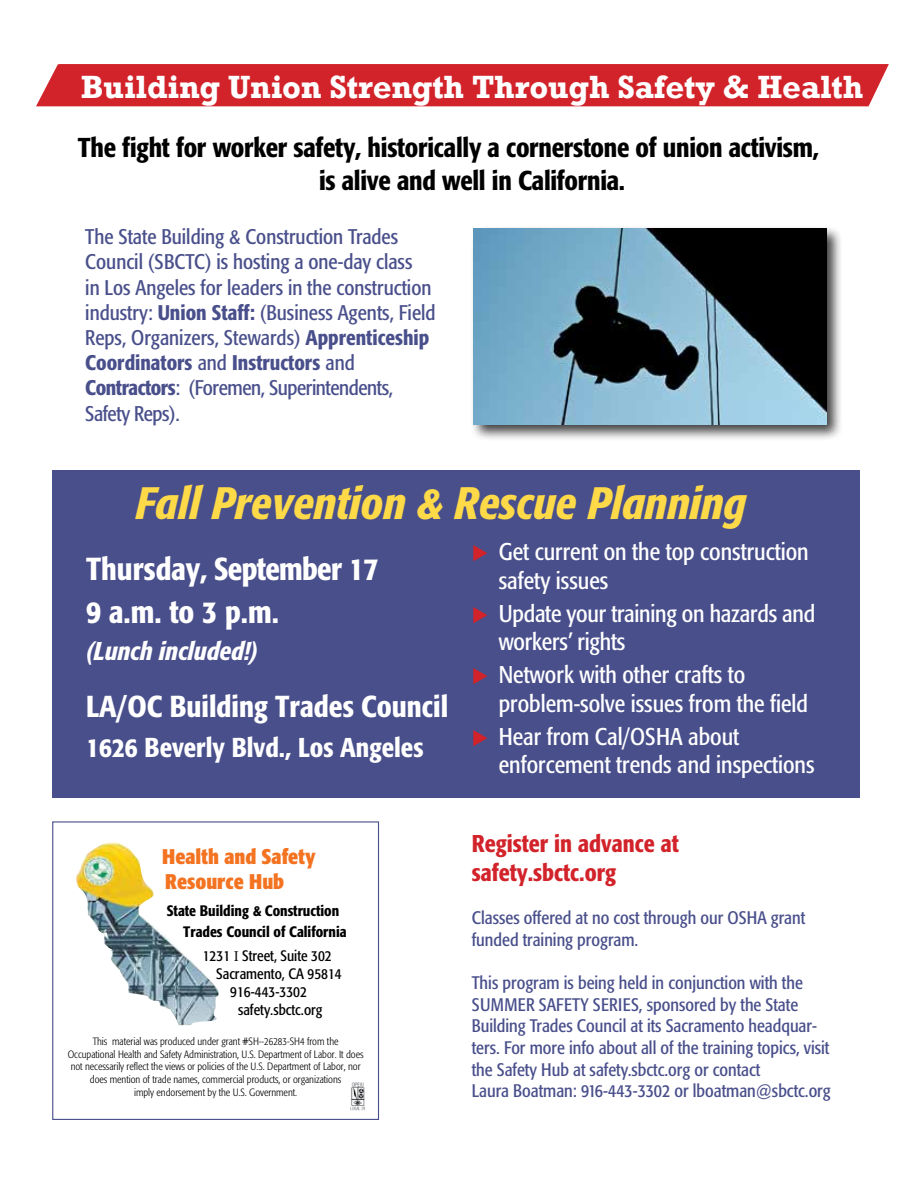
<style>
.page{position:relative;width:918px;height:1188px;background:#fff}
.page>*{position:absolute;margin:0;border:0;box-sizing:border-box;transform-origin:0 0}
.t1{font:italic 500 condensed 45px "Formata";color:#ffda48}
.t2{font:700 33px "Rockwell";letter-spacing:-.005em;color:#fff}
.t3{font:500 condensed 31.5px/42.3px "Formata";letter-spacing:-.02em;color:#fff}
.t4{font:500 condensed 30px "Formata";color:#fff}
.t5{font:500 condensed 27px/32.4px "Formata";letter-spacing:-.01em;color:#000}
.t6{font:500 condensed 27px "Formata";color:#fff}
.t7{font:italic 500 condensed 25.5px "Formata";color:#fff}
.t8{font:condensed 24px/28.5px "Formata";color:#fff}
.t9{font:500 condensed 24px/28.8px "Formata";color:#d2232a}
.t10{font:condensed 21px/25.2px "Formata";color:#494f8b}
.t11{font:700 condensed 21px/25.2px "Formata";color:#f37321}
.t12{font:condensed 18px/21.6px "Formata";color:#494f8b}
.t13{font:condensed 15px "Formata";color:#000}
.t14{font:500 condensed 15px/21.8px "Formata";color:#000}
.t15{font:300 condensed 10.5px/12.6px "Formata";color:#000;text-align:center}
.s1{font-weight:500}
.s2{font-family:"Minion";font-stretch:normal}
</style>
<div class="page">
<div style="left:52px;top:821px;width:327px;height:299px;border:1px solid #494f8b"></div>
<div style="left:52px;top:470px;width:807px;height:327px;background:#494f8b"></div>
<div style="left:470px;top:225px;width:373px;height:216px;background:#000;opacity:.75"></div>
<img style="left:474px;top:229px;width:352px;height:196px">
<div style="left:36px;top:64px;width:853px;height:42px;background:#d2232a"></div>
<img style="left:76px;top:842px;width:143px;height:183px">
<img style="left:350px;top:1082px;width:15px;height:29px">
<h2 class="t2" style="left:81px;top:67px;width:784px">Building Union Strength Through Safety &amp; Health</h2>
<h3 class="t5" style="left:319px;top:131px;width:501px;text-indent:-241px">The fight for worker safety, historically a cornerstone of union activism, is alive and well in California.</h3>
<p class="t10" style="left:85px;top:224px;width:352px">The State Building &amp; Construction Trades Council (SBCTC) is hosting a one-day class<br>in Los Angeles for leaders in the construction industry: <span class="s1">Union Staff:</span> (Business Agents, Field Reps, Organizers, Stewards) <span class="s1">Apprenticeship Coordinators</span> and <span class="s1">Instructors</span> and <span class="s1">Contractors</span>: (Foremen, Superintendents, Safety Reps).</p>
<h1 class="t1" style="left:136px;top:476px;width:612px">Fall Prevention &amp; Rescue Planning</h1>
<h3 class="t8" style="left:499px;top:538px;width:311px">Get current on the top construction safety issues</h3>
<h3 class="t8" style="left:499px;top:599px;width:318px">Update your training on hazards and workers’ rights</h3>
<h3 class="t8" style="left:499px;top:661px;width:311px">Network with other crafts to problem-solve issues from the field</h3>
<h3 class="t8" style="left:499px;top:722px;width:317px">Hear from Cal/OSHA about enforcement trends and inspections</h3>
<h3 class="t3" style="left:86px;top:548px;width:294px">Thursday, September 17<br>9 a.m. to 3 p.m.</h3>
<h3 class="t7" style="left:86px;top:636px;width:173px">(Lunch included!)</h3>
<h3 class="t4" style="left:86px;top:689px;width:364px">LA/OC Building Trades Council</h3>
<h3 class="t6" style="left:86px;top:731px;width:339px">1626 Beverly Blvd., Los Angeles</h3>
<p class="t11" style="left:162px;top:844px;width:155px">Health and Safety<br>Resource Hub</p>
<p class="t14" style="left:183px;top:899px;width:165px;text-indent:-16px">State Building &amp; Construction<br>Trades Council of California</p>
<p class="t13" style="left:203px;top:947px;width:131px">1231 <span class="s2">I</span> Street, Suite 302</p>
<p class="t13" style="left:216px;top:965px;width:127px">Sacramento, CA 95814</p>
<p class="t13" style="left:230px;top:983px;width:78px">916-443-3302</p>
<p class="t13" style="left:238px;top:1001px;width:86px">safety.sbctc.org</p>
<p class="t15" style="left:68px;top:1035px;width:297px">This material was produced under grant #SH--26283-SH4 from the Occupational Health and Safety Administration, U.S. Department of Labor. It does not necessarily reflect the views or policies of the U.S. Department of Labor, nor does mention of trade names, commercial products, or organizations<br>imply endorsement by the U.S. Government.</p>
<h3 class="t9" style="left:472px;top:829px;width:208px">Register in advance at safety.sbctc.org</h3>
<p class="t12" style="left:472px;top:907px;width:335px">Classes offered at no cost through our OSHA grant funded training program.</p>
<p class="t12" style="left:472px;top:972px;width:361px">This program is being held in conjunction with the SUMMER SAFETY SERIES, sponsored by the State Building Trades Council at its Sacramento headquar&shy;ters. For more info about all of the training topics, visit the Safety Hub at safety.sbctc.org or contact<br>Laura Boatman: 916-443-3302 or lboatman@sbctc.org</p>
</div>
